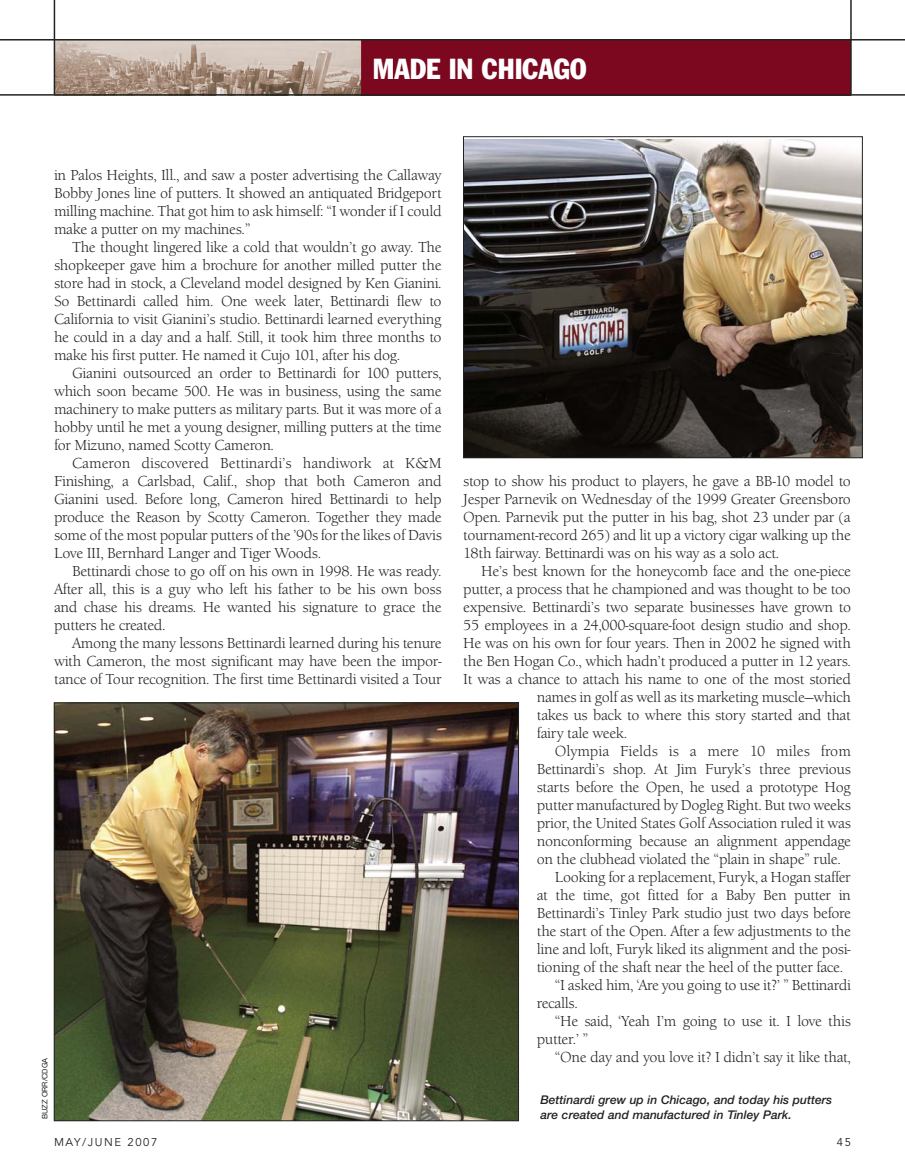
<style>
.page{position:relative;width:905px;height:1175px;background:#fff}
.page>*{position:absolute;margin:0;border:0;box-sizing:border-box;transform-origin:0 0}
.t1{font:condensed 28.5px "Franklin Gothic";color:#fff}
.t2{font:15px "Berkeley Old Style";letter-spacing:-.02em;color:#20231e}
.t3{font:15px "Berkeley Old Style";color:#20231e}
.t4{font:italic 500 12px "Helvetica Neue";color:#20231e}
.t5{font:11.25px "Avenir";letter-spacing:.14em;color:#20231e}
.t6{font:7.5px "Helvetica Neue";color:#20231e}
</style>
<div class="page">
<img style="left:56px;top:704px;width:460px;height:414px">
<img style="left:465px;top:139px;width:395px;height:317px">
<div style="left:463px;top:136px;width:399px;height:322px;border:1px solid #20231e"></div>
<img style="left:55px;top:41px;width:795px;height:53px">
<hr style="left:0;top:94px;width:904px;height:2px;background:#20231e">
<hr style="left:54px;top:0;width:1px;height:95px;background:#20231e">
<hr style="left:0;top:39px;width:904px;height:2px;background:#20231e">
<hr style="left:850px;top:0;width:1px;height:95px;background:#20231e">
<p class="t1" style="left:373px;top:58px;width:215px">MADE IN CHICAGO</p>
<p class="t2" style="left:54px;top:168px;width:389px">in Palos Heights, Ill., and saw a poster advertising the Callaway</p>
<p class="t2" style="left:54px;top:186px;width:389px">Bobby Jones line of putters. It showed an antiquated Bridgeport</p>
<p class="t2" style="left:54px;top:204px;width:389px">milling machine. That got him to ask himself: “I wonder if I could</p>
<p class="t2" style="left:54px;top:222px;width:198px">make a putter on my machines.”</p>
<p class="t2" style="left:72px;top:240px;width:371px">The thought lingered like a cold that wouldn’t go away. The</p>
<p class="t2" style="left:54px;top:258px;width:389px">shopkeeper gave him a brochure for another milled putter the</p>
<p class="t2" style="left:54px;top:276px;width:389px">store had in stock, a Cleveland model designed by Ken Gianini.</p>
<p class="t2" style="left:54px;top:294px;width:389px">So Bettinardi called him. One week later, Bettinardi flew to</p>
<p class="t2" style="left:54px;top:312px;width:389px">California to visit Gianini’s studio. Bettinardi learned everything</p>
<p class="t2" style="left:54px;top:330px;width:389px">he could in a day and a half. Still, it took him three months to</p>
<p class="t2" style="left:54px;top:348px;width:348px">make his first putter. He named it Cujo 101, after his dog.</p>
<p class="t2" style="left:72px;top:366px;width:371px">Gianini outsourced an order to Bettinardi for 100 putters,</p>
<p class="t2" style="left:54px;top:384px;width:389px">which soon became 500. He was in business, using the same</p>
<p class="t2" style="left:54px;top:402px;width:389px">machinery to make putters as military parts. But it was more of a</p>
<p class="t2" style="left:54px;top:420px;width:389px">hobby until he met a young designer, milling putters at the time</p>
<p class="t2" style="left:54px;top:438px;width:221px">for Mizuno, named Scotty Cameron.</p>
<p class="t3" style="left:72px;top:456px;width:371px">Cameron discovered Bettinardi’s handiwork at K&amp;M</p>
<p class="t2" style="left:54px;top:474px;width:389px">Finishing, a Carlsbad, Calif., shop that both Cameron and</p>
<p class="t2" style="left:54px;top:492px;width:389px">Gianini used. Before long, Cameron hired Bettinardi to help</p>
<p class="t2" style="left:54px;top:510px;width:389px">produce the Reason by Scotty Cameron. Together they made</p>
<p class="t2" style="left:54px;top:528px;width:389px">some of the most popular putters of the ’90s for the likes of Davis</p>
<p class="t2" style="left:54px;top:546px;width:268px">Love III, Bernhard Langer and Tiger Woods.</p>
<p class="t2" style="left:72px;top:564px;width:371px">Bettinardi chose to go off on his own in 1998. He was ready.</p>
<p class="t2" style="left:54px;top:582px;width:389px">After all, this is a guy who left his father to be his own boss</p>
<p class="t2" style="left:54px;top:600px;width:389px">and chase his dreams. He wanted his signature to grace the</p>
<p class="t2" style="left:54px;top:618px;width:113px">putters he created.</p>
<p class="t2" style="left:72px;top:636px;width:371px">Among the many lessons Bettinardi learned during his tenure</p>
<p class="t2" style="left:54px;top:654px;width:389px">with Cameron, the most significant may have been the impor-</p>
<p class="t2" style="left:54px;top:672px;width:389px">tance of Tour recognition. The first time Bettinardi visited a Tour</p>
<p class="t6" style="left:42px;top:1119px;width:63px;rotate:-90deg">BUZZ ORR/CDGA</p>
<p class="t2" style="left:463px;top:474px;width:389px">stop to show his product to players, he gave a BB-10 model to</p>
<p class="t2" style="left:463px;top:492px;width:389px">Jesper Parnevik on Wednesday of the 1999 Greater Greensboro</p>
<p class="t2" style="left:463px;top:510px;width:389px">Open. Parnevik put the putter in his bag, shot 23 under par (a</p>
<p class="t2" style="left:463px;top:528px;width:389px">tournament-record 265) and lit up a victory cigar walking up the</p>
<p class="t2" style="left:463px;top:546px;width:317px">18th fairway. Bettinardi was on his way as a solo act.</p>
<p class="t2" style="left:481px;top:564px;width:371px">He’s best known for the honeycomb face and the one-piece</p>
<p class="t2" style="left:463px;top:582px;width:389px">putter, a process that he championed and was thought to be too</p>
<p class="t2" style="left:463px;top:600px;width:389px">expensive. Bettinardi’s two separate businesses have grown to</p>
<p class="t2" style="left:463px;top:618px;width:389px">55 employees in a 24,000-square-foot design studio and shop.</p>
<p class="t2" style="left:463px;top:636px;width:389px">He was on his own for four years. Then in 2002 he signed with</p>
<p class="t2" style="left:463px;top:654px;width:389px">the Ben Hogan Co., which hadn’t produced a putter in 12 years.</p>
<p class="t2" style="left:463px;top:672px;width:389px">It was a chance to attach his name to one of the most storied</p>
<p class="t2" style="left:536px;top:690px;width:316px">names in golf as well as its marketing muscle—which</p>
<p class="t2" style="left:536px;top:708px;width:315px">takes us back to where this story started and that</p>
<p class="t2" style="left:536px;top:726px;width:92px">fairy tale week.</p>
<p class="t3" style="left:554px;top:744px;width:298px">Olympia Fields is a mere 10 miles from</p>
<p class="t2" style="left:536px;top:762px;width:316px">Bettinardi’s shop. At Jim Furyk’s three previous</p>
<p class="t2" style="left:536px;top:780px;width:315px">starts before the Open, he used a prototype Hog</p>
<p class="t2" style="left:536px;top:798px;width:316px">putter manufactured by Dogleg Right. But two weeks</p>
<p class="t2" style="left:536px;top:816px;width:315px">prior, the United States Golf Association ruled it was</p>
<p class="t2" style="left:536px;top:834px;width:315px">nonconforming because an alignment appendage</p>
<p class="t2" style="left:536px;top:852px;width:305px">on the clubhead violated the “plain in shape” rule.</p>
<p class="t2" style="left:554px;top:870px;width:297px">Looking for a replacement, Furyk, a Hogan staffer</p>
<p class="t2" style="left:536px;top:888px;width:316px">at the time, got fitted for a Baby Ben putter in</p>
<p class="t2" style="left:536px;top:906px;width:316px">Bettinardi’s Tinley Park studio just two days before</p>
<p class="t2" style="left:536px;top:924px;width:315px">the start of the Open. After a few adjustments to the</p>
<p class="t2" style="left:536px;top:942px;width:315px">line and loft, Furyk liked its alignment and the posi-</p>
<p class="t2" style="left:536px;top:960px;width:308px">tioning of the shaft near the heel of the putter face.</p>
<p class="t2" style="left:554px;top:978px;width:298px">“I asked him, ‘Are you going to use it?’ ” Bettinardi</p>
<p class="t2" style="left:536px;top:996px;width:43px">recalls.</p>
<p class="t2" style="left:554px;top:1014px;width:297px">“He said, ‘Yeah I’m going to use it. I love this</p>
<p class="t2" style="left:536px;top:1032px;width:53px">putter.’ ”</p>
<p class="t2" style="left:554px;top:1050px;width:298px">“One day and you love it? I didn’t say it like that,</p>
<p class="t4" style="left:540px;top:1095px;width:293px">Bettinardi grew up in Chicago, and today his putters</p>
<p class="t4" style="left:540px;top:1110px;width:253px">are created and manufactured in Tinley Park.</p>
<p class="t5" style="left:54px;top:1137px;width:105px">MAY/JUNE 2007</p>
<p class="t5" style="left:836px;top:1137px;width:16px">45</p>
</div>
